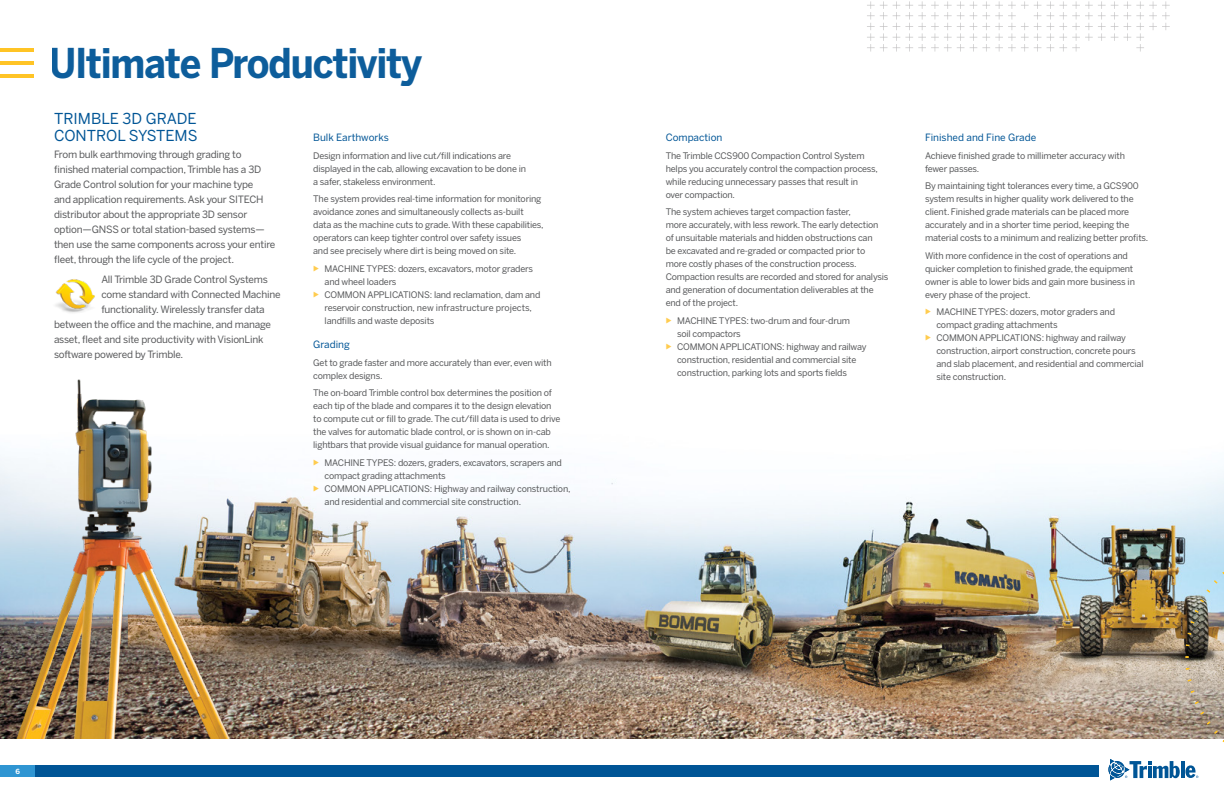
<style>
.page{position:relative;width:1224px;height:792px;background:#fff}
.page>*{position:absolute;margin:0;border:0;box-sizing:border-box;transform-origin:0 0}
.t1{font:700 40.8px "Benton Sans";letter-spacing:-.03em;color:#005596;scale:.92 1}
.t2{font:15px/17px "Benton Sans";color:#005596}
.t3{font:10px/15px "Benton Sans";letter-spacing:-.02em;color:#58595b}
.t4{font:10px "Benton Sans";color:#005596}
.t5{font:9px/13px "Benton Sans";letter-spacing:-.02em;color:#58595b}
.t6{font:700 7px "Benton Sans";color:#fff}
</style>
<div class="page">
<div style="left:0;top:765px;width:487px;height:12px;background:#2f95d2"></div>
<div style="left:35px;top:765px;width:1064px;height:12px;background:#005596"></div>
<svg style="left:1108px;top:759px;width:90px;height:21px"></svg>
<hr style="left:0;top:48px;width:34px;height:4px;background:#ffc425">
<hr style="left:0;top:61px;width:34px;height:4px;background:#ffc425">
<hr style="left:0;top:74px;width:34px;height:4px;background:#ffc425">
<svg style="left:867px;top:1px;width:303px;height:51px"></svg>
<img style="left:0;top:458px;width:1224px;height:281px">
<img style="left:55px;top:279px;width:40px;height:34px">
<img style="left:11px;top:379px;width:232px;height:360px">
<svg style="left:1207px;top:721px;width:17px;height:21px"></svg>
<svg style="left:1200px;top:712px;width:4px;height:3px"></svg>
<svg style="left:1195px;top:701px;width:4px;height:3px"></svg>
<svg style="left:1195px;top:610px;width:4px;height:3px"></svg>
<svg style="left:1200px;top:599px;width:4px;height:3px"></svg>
<svg style="left:1207px;top:572px;width:17px;height:21px"></svg>
<svg style="left:314px;top:459px;width:5px;height:6px"></svg>
<svg style="left:314px;top:485px;width:5px;height:6px"></svg>
<h1 class="t1" style="left:50px;top:37px;width:406px">Ultimate Productivity</h1>
<h2 class="t2" style="left:54px;top:110px;width:145px">TRIMBLE 3D GRADE<br>CONTROL SYSTEMS</h2>
<p class="t3" style="left:54px;top:147px;width:223px">From bulk earthmoving through grading to finished material compaction, Trimble has a 3D Grade Control solution for your machine type<br>and application requirements. Ask your SITECH distributor about the appropriate 3D sensor option—GNSS or total station-based systems— then use the same components across your entire fleet, through the life cycle of the project.</p>
<p class="t3" style="left:101px;top:271px;width:168px">All Trimble 3D Grade Control Systems</p>
<p class="t3" style="left:101px;top:286px;width:181px">come standard with Connected Machine</p>
<p class="t3" style="left:101px;top:301px;width:165px">functionality. Wirelessly transfer data</p>
<p class="t3" style="left:54px;top:316px;width:218px">between the office and the machine, and manage</p>
<p class="t3" style="left:54px;top:331px;width:211px">asset, fleet and site productivity with VisionLink</p>
<p class="t3" style="left:54px;top:346px;width:131px">software powered by Trimble.</p>
<p class="t4" style="left:313px;top:131px;width:77px">Bulk Earthworks</p>
<p class="t5" style="left:313px;top:149px;width:214px">Design information and live cut/fill indications are displayed in the cab, allowing excavation to be done in a safer, stakeless environment.</p>
<p class="t5" style="left:313px;top:192px;width:232px">The system provides real-time information for monitoring avoidance zones and simultaneously collects as-built data as the machine cuts to grade. With these capabilities, operators can keep tighter control over safety issues<br>and see precisely where dirt is being moved on site.</p>
<p class="t5" style="left:325px;top:262px;width:217px">MACHINE TYPES: dozers, excavators, motor graders and wheel loaders<br>COMMON APPLICATIONS: land reclamation, dam and reservoir construction, new infrastructure projects, landfills and waste deposits</p>
<p class="t4" style="left:313px;top:338px;width:38px">Grading</p>
<p class="t5" style="left:313px;top:356px;width:240px">Get to grade faster and more accurately than ever, even with complex designs.</p>
<p class="t5" style="left:313px;top:386px;width:249px">The on-board Trimble control box determines the position of each tip of the blade and compares it to the design elevation to compute cut or fill to grade. The cut/fill data is used to drive the valves for automatic blade control, or is shown on in-cab lightbars that provide visual guidance for manual operation.</p>
<p class="t5" style="left:325px;top:456px;width:248px">MACHINE TYPES: dozers, graders, excavators, scrapers and compact grading attachments<br>COMMON APPLICATIONS: Highway and railway construction, and residential and commercial site construction.</p>
<p class="t4" style="left:666px;top:131px;width:58px">Compaction</p>
<p class="t5" style="left:666px;top:149px;width:214px">The Trimble CCS900 Compaction Control System helps you accurately control the compaction process, while reducing unnecessary passes that result in<br>over compaction.</p>
<p class="t5" style="left:666px;top:205px;width:224px">The system achieves target compaction faster,<br>more accurately, with less rework. The early detection of unsuitable materials and hidden obstructions can<br>be excavated and re-graded or compacted prior to more costly phases of the construction process.<br>Compaction results are recorded and stored for analysis and generation of documentation deliverables at the end of the project.</p>
<p class="t5" style="left:677px;top:314px;width:191px">MACHINE TYPES: two-drum and four-drum<br>soil compactors<br>COMMON APPLICATIONS: highway and railway construction, residential and commercial site construction, parking lots and sports fields</p>
<p class="t4" style="left:925px;top:131px;width:113px">Finished and Fine Grade</p>
<p class="t5" style="left:925px;top:149px;width:201px">Achieve finished grade to millimeter accuracy with fewer passes.</p>
<p class="t5" style="left:925px;top:179px;width:225px">By maintaining tight tolerances every time, a GCS900 system results in higher quality work delivered to the client. Finished grade materials can be placed more accurately and in a shorter time period, keeping the material costs to a minimum and realizing better profits.</p>
<p class="t5" style="left:925px;top:249px;width:211px">With more confidence in the cost of operations and quicker completion to finished grade, the equipment owner is able to lower bids and gain more business in every phase of the project.</p>
<p class="t5" style="left:936px;top:305px;width:209px">MACHINE TYPES: dozers, motor graders and compact grading attachments<br>COMMON APPLICATIONS: highway and railway construction, airport construction, concrete pours and slab placement, and residential and commercial site construction.</p>
<p class="t6" style="left:15px;top:767px;width:6px">6</p>
</div>
